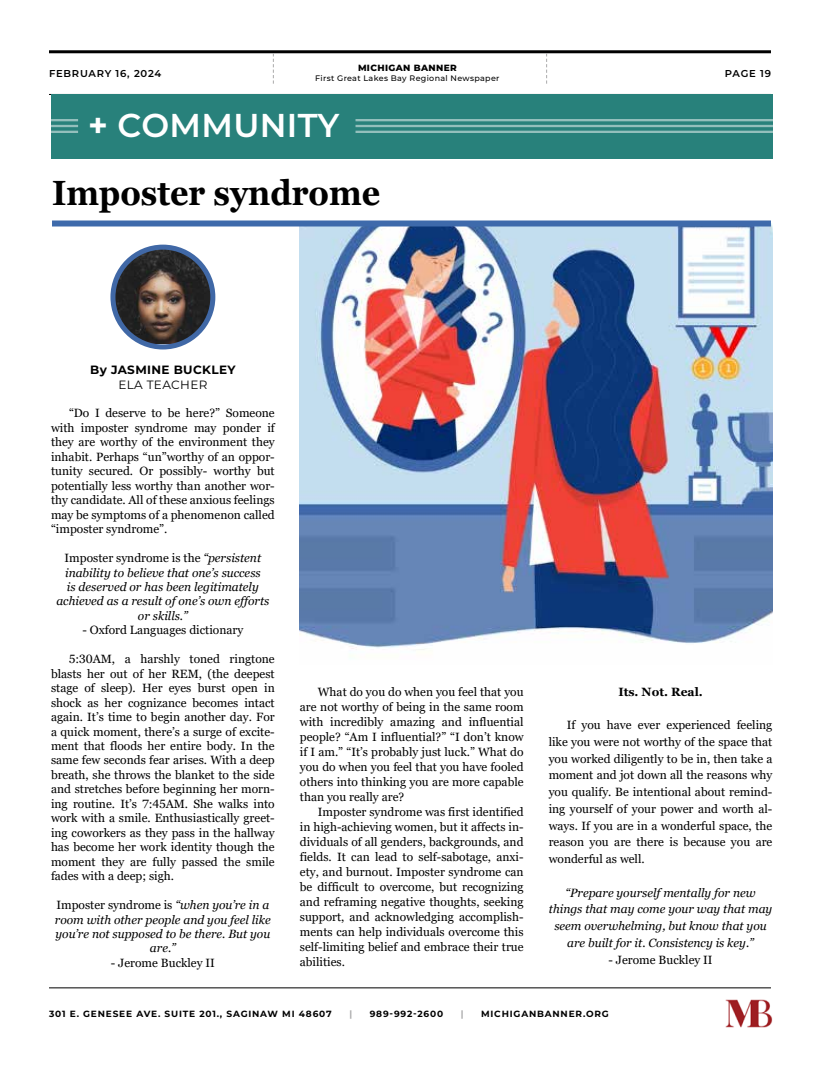
<style>
.page{position:relative;width:820px;height:1078px;background:#fff}
.page>*{position:absolute;margin:0;border:0;box-sizing:border-box;transform-origin:0 0}
.t1{font:700 35px "Georgia";color:#000;scale:.92 1}
.t2{font:600 33px "Montserrat";letter-spacing:.01em;color:#fff}
.t3{font:12px/14.4px "Georgia";color:#000;text-align:justify}
.t4{font:italic 12px/14.4px "Georgia";color:#000;text-align:center}
.t5{font:700 12px "Montserrat";letter-spacing:.03em;color:#000}
.t6{font:700 12px "Georgia";color:#000}
.t7{font:12px "Montserrat";letter-spacing:.03em;color:#000}
.t8{font:600 10px "Montserrat";letter-spacing:.075em;color:#000101}
.t9{font:700 9px "Montserrat";letter-spacing:.09em;color:#000}
.t10{font:800 9px "Montserrat";letter-spacing:.04em;color:#000101}
.t11{font:700 9px "Montserrat";color:#aaaaab}
.t12{font:500 8px "Montserrat";letter-spacing:.04em;color:#000101}
.s1{font-weight:700}
.s2{font-style:normal}
</style>
<div class="page">
<hr style="left:49px;top:50px;width:721px;height:3px;background:#000">
<hr style="left:49px;top:94px;width:721px;height:1px;background:#000">
<hr style="left:49px;top:987px;width:721px;height:1px;background:#000">
<img style="left:725px;top:999px;width:47px;height:29px">
<svg style="left:546px;top:53px;width:1px;height:31px"></svg>
<svg style="left:273px;top:53px;width:1px;height:31px"></svg>
<img style="left:113px;top:250px;width:100px;height:94px">
<div style="left:110px;top:244px;width:105px;height:105px;border:5px solid #4068a6;border-radius:50%"></div>
<div style="left:51px;top:94px;width:721px;height:64px;background:#28817b"></div>
<hr style="left:355px;top:119px;width:417px;height:2px;background:#fff">
<hr style="left:355px;top:125px;width:417px;height:2px;background:#fff">
<hr style="left:355px;top:131px;width:417px;height:2px;background:#fff">
<hr style="left:51px;top:119px;width:27px;height:2px;background:#fff">
<hr style="left:51px;top:125px;width:27px;height:2px;background:#fff">
<hr style="left:51px;top:131px;width:27px;height:2px;background:#fff">
<img style="left:300px;top:223px;width:472px;height:427px">
<div style="left:52px;top:220px;width:718px;height:6px;background:#3e6aab"></div>
<p class="t10" style="left:358px;top:62px;width:100px">MICHIGAN BANNER</p>
<p class="t12" style="left:315px;top:73px;width:186px">First Great Lakes Bay Regional Newspaper</p>
<p class="t8" style="left:49px;top:66px;width:114px">FEBRUARY 16, 2024</p>
<p class="t8" style="left:724px;top:66px;width:47px">PAGE 19</p>
<h2 class="t2" style="left:88px;top:102px;width:253px"><span class="s1">+</span> COMMUNITY</h2>
<h1 class="t1" style="left:52px;top:170px;width:358px">Imposter syndrome</h1>
<p class="t5" style="left:90px;top:361px;width:147px">By JASMINE BUCKLEY</p>
<p class="t7" style="left:118px;top:376px;width:90px">ELA TEACHER</p>
<p class="t3" style="left:51px;top:406px;width:225px;text-indent:18px">“Do I deserve to be here?” Someone with imposter syndrome may ponder if they are worthy of the environment they inhabit. Perhaps “un”worthy of an oppor&shy;tunity secured. Or possibly- worthy but potentially less worthy than another wor&shy;thy candidate. All of these anxious feelings may be symptoms of a phenomenon called “imposter syndrome”.</p>
<p class="t4" style="left:56px;top:550px;width:214px"><span class="s2">Imposter syndrome is the</span> “persistent inability to believe that one’s success<br>is deserved or has been legitimately achieved as a result of one’s own efforts or skills.”</p>
<p class="t3" style="left:82px;top:623px;width:162px">- Oxford Languages dictionary</p>
<p class="t3" style="left:51px;top:652px;width:225px;text-indent:18px">5:30AM, a harshly toned ringtone blasts her out of her REM, (the deepest stage of sleep). Her eyes burst open in shock as her cognizance becomes intact again. It’s time to begin another day. For a quick moment, there’s a surge of excite&shy;ment that floods her entire body. In the same few seconds fear arises. With a deep breath, she throws the blanket to the side and stretches before beginning her morn&shy;ing routine. It’s 7:45AM. She walks into work with a smile. Enthusiastically greet&shy;ing coworkers as they pass in the hallway has become her work identity though the moment they are fully passed the smile fades with a deep; sigh.</p>
<p class="t4" style="left:55px;top:897px;width:217px"><span class="s2">Imposter syndrome is</span> “when you’re in a room with other people and you feel like you’re not supposed to be there. But you are.”</p>
<p class="t3" style="left:111px;top:955px;width:106px">- Jerome Buckley II</p>
<p class="t3" style="left:300px;top:684px;width:225px;line-height:15px;text-indent:18px">What do you do when you feel that you are not worthy of being in the same room with incredibly amazing and influential people? “Am I influential?” “I don’t know if I am.” “It’s probably just luck.” What do you do when you feel that you have fooled others into thinking you are more capable than you really are?</p>
<p class="t3" style="left:300px;top:804px;width:225px;line-height:15px;text-indent:18px">Imposter syndrome was first identified in high-achieving women, but it affects in&shy;dividuals of all genders, backgrounds, and fields. It can lead to self-sabotage, anxi&shy;ety, and burnout. Imposter syndrome can be difficult to overcome, but recognizing and reframing negative thoughts, seeking support, and acknowledging accomplish&shy;ments can help individuals overcome this self-limiting belief and embrace their true abilities.</p>
<p class="t6" style="left:618px;top:683px;width:86px">Its. Not. Real.</p>
<p class="t3" style="left:548px;top:716px;width:225px;line-height:16.7px;text-indent:18px">If you have ever experienced feeling like you were not worthy of the space that you worked diligently to be in, then take a moment and jot down all the reasons why you qualify. Be intentional about remind&shy;ing yourself of your power and worth al&shy;ways. If you are in a wonderful space, the reason you are there is because you are wonderful as well.</p>
<p class="t4" style="left:548px;top:884px;width:225px;line-height:16.7px">“Prepare yourself mentally for new things that may come your way that may seem overwhelming, but know that you are built for it. Consistency is key.”</p>
<p class="t3" style="left:608px;top:952px;width:106px">- Jerome Buckley II</p>
<p class="t9" style="left:49px;top:1006px;width:284px">301 E. GENESEE AVE. SUITE 201., SAGINAW MI 48607</p>
<p class="t11" style="left:349px;top:1006px;width:4px">|</p>
<p class="t9" style="left:369px;top:1006px;width:75px">989-992-2600</p>
<p class="t11" style="left:460px;top:1006px;width:4px">|</p>
<p class="t9" style="left:481px;top:1006px;width:129px">MICHIGANBANNER.ORG</p>
</div>
